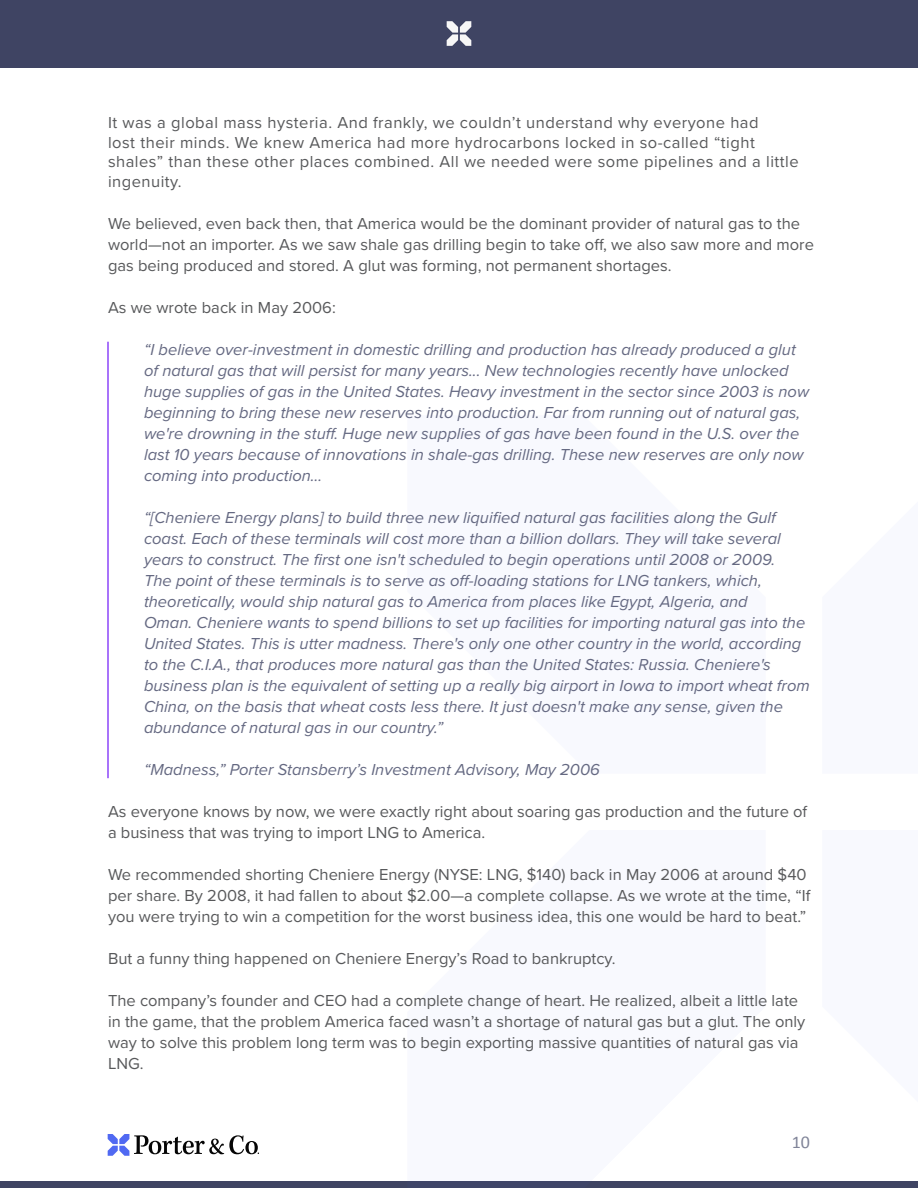
<style>
.page{position:relative;width:918px;height:1188px;background:#fff}
.page>*{position:absolute;margin:0;border:0;box-sizing:border-box;transform-origin:0 0}
.t1{font:18px "Calibri";color:#808498}
.t2{font:italic 16.5px/21px "Proxima Nova";color:#656982}
.t3{font:16.5px/21px "Proxima Nova";color:#58595b}
.t4{font:16.5px/19.5px "Proxima Nova";letter-spacing:.03em;color:#58595b}
</style>
<div class="page">
<div style="left:0;top:0;width:918px;height:67px;background:#3f4463"></div>
<div style="left:0;top:1181px;width:918px;height:7px;background:#3f4463"></div>
<svg style="left:447px;top:21px;width:24px;height:25px"></svg>
<svg style="left:108px;top:1134px;width:151px;height:22px"></svg>
<hr style="left:107px;top:342px;width:2px;height:436px;background:#8c46f9">
<p class="t4" style="left:108px;top:112px;width:692px">It was a global mass hysteria. And frankly, we couldn’t understand why everyone had<br>lost their minds. We knew America had more hydrocarbons locked in so-called “tight shales” than these other places combined. All we needed were some pipelines and a little ingenuity.</p>
<p class="t3" style="left:108px;top:212px;width:708px">We believed, even back then, that America would be the dominant provider of natural gas to the world—not an importer. As we saw shale gas drilling begin to take off, we also saw more and more gas being produced and stored. A glut was forming, not permanent shortages.</p>
<p class="t3" style="left:108px;top:296px;width:229px">As we wrote back in May 2006:</p>
<p class="t2" style="left:144px;top:338px;width:667px">“I believe over-investment in domestic drilling and production has already produced a glut of natural gas that will persist for many years... New technologies recently have unlocked huge supplies of gas in the United States. Heavy investment in the sector since 2003 is now beginning to bring these new reserves into production. Far from running out of natural gas, we're drowning in the stuff. Huge new supplies of gas have been found in the U.S. over the last 10 years because of innovations in shale-gas drilling. These new reserves are only now coming into production…</p>
<p class="t2" style="left:144px;top:506px;width:667px">“[Cheniere Energy plans] to build three new liquified natural gas facilities along the Gulf coast. Each of these terminals will cost more than a billion dollars. They will take several years to construct. The first one isn't scheduled to begin operations until 2008 or 2009.<br>The point of these terminals is to serve as off-loading stations for LNG tankers, which, theoretically, would ship natural gas to America from places like Egypt, Algeria, and<br>Oman. Cheniere wants to spend billions to set up facilities for importing natural gas into the United States. This is utter madness. There's only one other country in the world, according to the C.I.A., that produces more natural gas than the United States: Russia. Cheniere's business plan is the equivalent of setting up a really big airport in Iowa to import wheat from China, on the basis that wheat costs less there. It just doesn't make any sense, given the abundance of natural gas in our country.”</p>
<p class="t2" style="left:144px;top:758px;width:457px">“Madness,” Porter Stansberry’s Investment Advisory, May 2006</p>
<p class="t3" style="left:108px;top:800px;width:701px">As everyone knows by now, we were exactly right about soaring gas production and the future of a business that was trying to import LNG to America.</p>
<p class="t3" style="left:108px;top:863px;width:704px">We recommended shorting Cheniere Energy (NYSE: LNG, $140) back in May 2006 at around $40 per share. By 2008, it had fallen to about $2.00—a complete collapse. As we wrote at the time, “If you were trying to win a competition for the worst business idea, this one would be hard to beat.”</p>
<p class="t3" style="left:108px;top:947px;width:509px">But a funny thing happened on Cheniere Energy’s Road to bankruptcy.</p>
<p class="t3" style="left:108px;top:989px;width:699px">The company’s founder and CEO had a complete change of heart. He realized, albeit a little late in the game, that the problem America faced wasn’t a shortage of natural gas but a glut. The only way to solve this problem long term was to begin exporting massive quantities of natural gas via LNG.</p>
<p class="t1" style="left:792px;top:1130px;width:20px">10</p>
</div>
